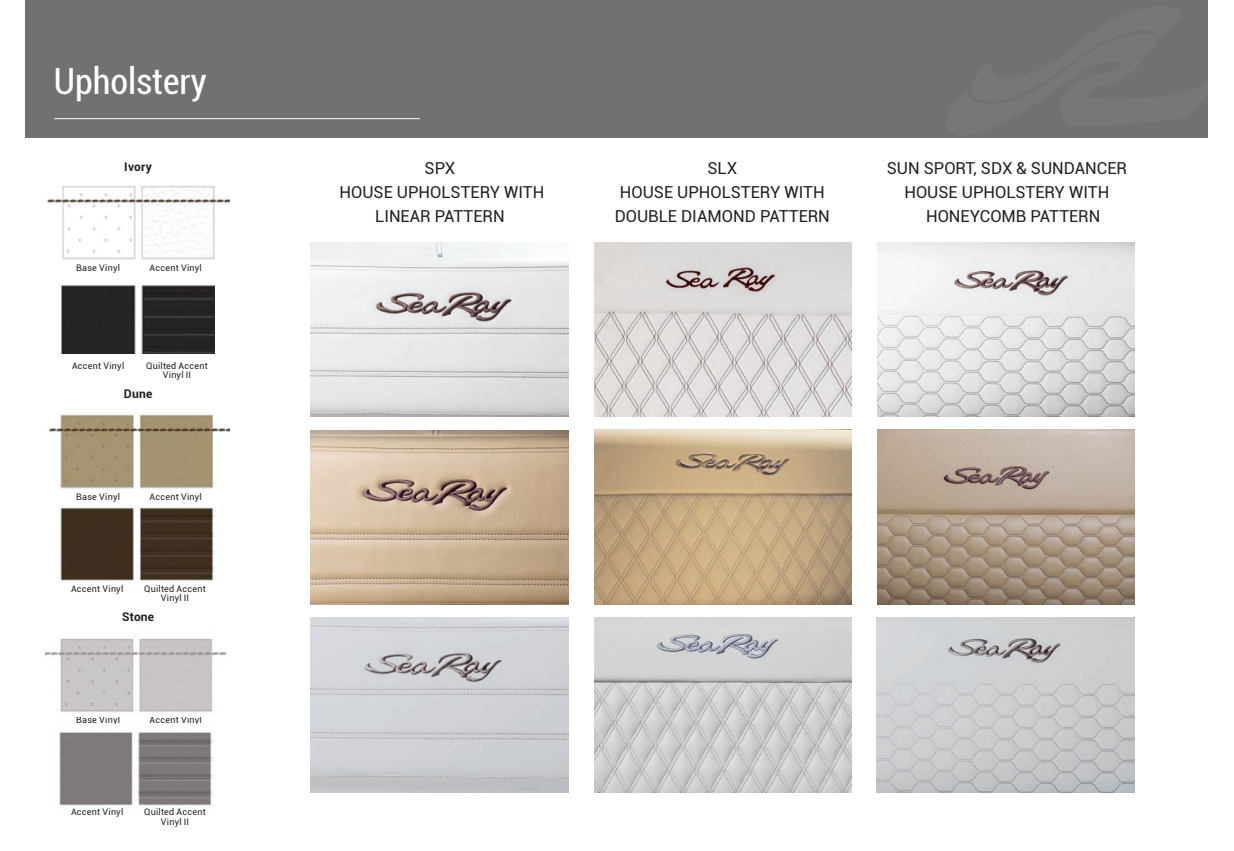
<style>
.page{position:relative;width:1234px;height:851px;background:#fff}
.page>*{position:absolute;margin:0;border:0;box-sizing:border-box;transform-origin:0 0}
.specs_heading2{font:condensed 36px "Roboto";color:#fff}
.kader_TXT_wit{font:16.5px/24px "Roboto";color:#231f20}
.icon_tekst{font:700 12px "Roboto";letter-spacing:.015em;color:#231f20}
.icon_tekst-2{font:9px/9.4px "Roboto";letter-spacing:.025em;color:#231f20;text-align:center}
</style>
<div class="page">
<div style="left:26px;top:0;width:1182px;height:138px;background:#727172"></div>
<img style="left:311px;top:242px;width:257px;height:175px">
<img style="left:594px;top:242px;width:257px;height:175px">
<img style="left:877px;top:242px;width:257px;height:175px">
<img style="left:311px;top:431px;width:257px;height:173px">
<img style="left:311px;top:617px;width:257px;height:175px">
<img style="left:594px;top:617px;width:257px;height:175px">
<img style="left:876px;top:617px;width:257px;height:175px">
<img style="left:594px;top:429px;width:257px;height:175px">
<img style="left:877px;top:429px;width:257px;height:175px">
<img style="left:49px;top:414px;width:181px;height:74px">
<img style="left:47px;top:185px;width:183px;height:75px">
<img style="left:60px;top:507px;width:155px;height:73px">
<img style="left:61px;top:286px;width:153px;height:67px">
<hr style="left:54px;top:118px;width:365px;height:1px;background:#fff">
<img style="left:45px;top:638px;width:182px;height:74px">
<img style="left:59px;top:731px;width:154px;height:75px">
<p class="specs_heading2" style="left:54px;top:56px;width:154px">Upholstery</p>
<p class="icon_tekst" style="left:124px;top:158px;width:29px">Ivory</p>
<p class="icon_tekst-2" style="left:76px;top:263px;width:45px">Base Vinyl</p>
<p class="icon_tekst-2" style="left:150px;top:263px;width:54px">Accent Vinyl</p>
<p class="icon_tekst-2" style="left:72px;top:360px;width:54px">Accent Vinyl</p>
<p class="icon_tekst-2" style="left:146px;top:360px;width:63px">Quilted Accent<br>Vinyl II</p>
<p class="icon_tekst" style="left:124px;top:385px;width:30px">Dune</p>
<p class="icon_tekst-2" style="left:76px;top:491px;width:45px">Base Vinyl</p>
<p class="icon_tekst-2" style="left:150px;top:491px;width:54px">Accent Vinyl</p>
<p class="icon_tekst-2" style="left:71px;top:583px;width:54px">Accent Vinyl</p>
<p class="icon_tekst-2" style="left:144px;top:583px;width:63px">Quilted Accent<br>Vinyl II</p>
<p class="icon_tekst" style="left:122px;top:608px;width:34px">Stone</p>
<p class="icon_tekst-2" style="left:76px;top:714px;width:45px">Base Vinyl</p>
<p class="icon_tekst-2" style="left:150px;top:714px;width:54px">Accent Vinyl</p>
<p class="icon_tekst-2" style="left:71px;top:806px;width:54px">Accent Vinyl</p>
<p class="icon_tekst-2" style="left:144px;top:806px;width:63px">Quilted Accent<br>Vinyl II</p>
<p class="kader_TXT_wit" style="left:424px;top:155px;width:32px">SPX</p>
<p class="kader_TXT_wit" style="left:339px;top:179px;width:206px">HOUSE UPHOLSTERY WITH</p>
<p class="kader_TXT_wit" style="left:375px;top:203px;width:131px">LINEAR PATTERN</p>
<p class="kader_TXT_wit" style="left:707px;top:155px;width:31px">SLX</p>
<p class="kader_TXT_wit" style="left:619px;top:179px;width:206px">HOUSE UPHOLSTERY WITH</p>
<p class="kader_TXT_wit" style="left:614px;top:203px;width:217px">DOUBLE DIAMOND PATTERN</p>
<p class="kader_TXT_wit" style="left:886px;top:155px;width:242px">SUN SPORT, SDX &amp; SUNDANCER</p>
<p class="kader_TXT_wit" style="left:925px;top:179px;width:185px;text-indent:-22px">HOUSE UPHOLSTERY WITH<br>HONEYCOMB PATTERN</p>
</div>
